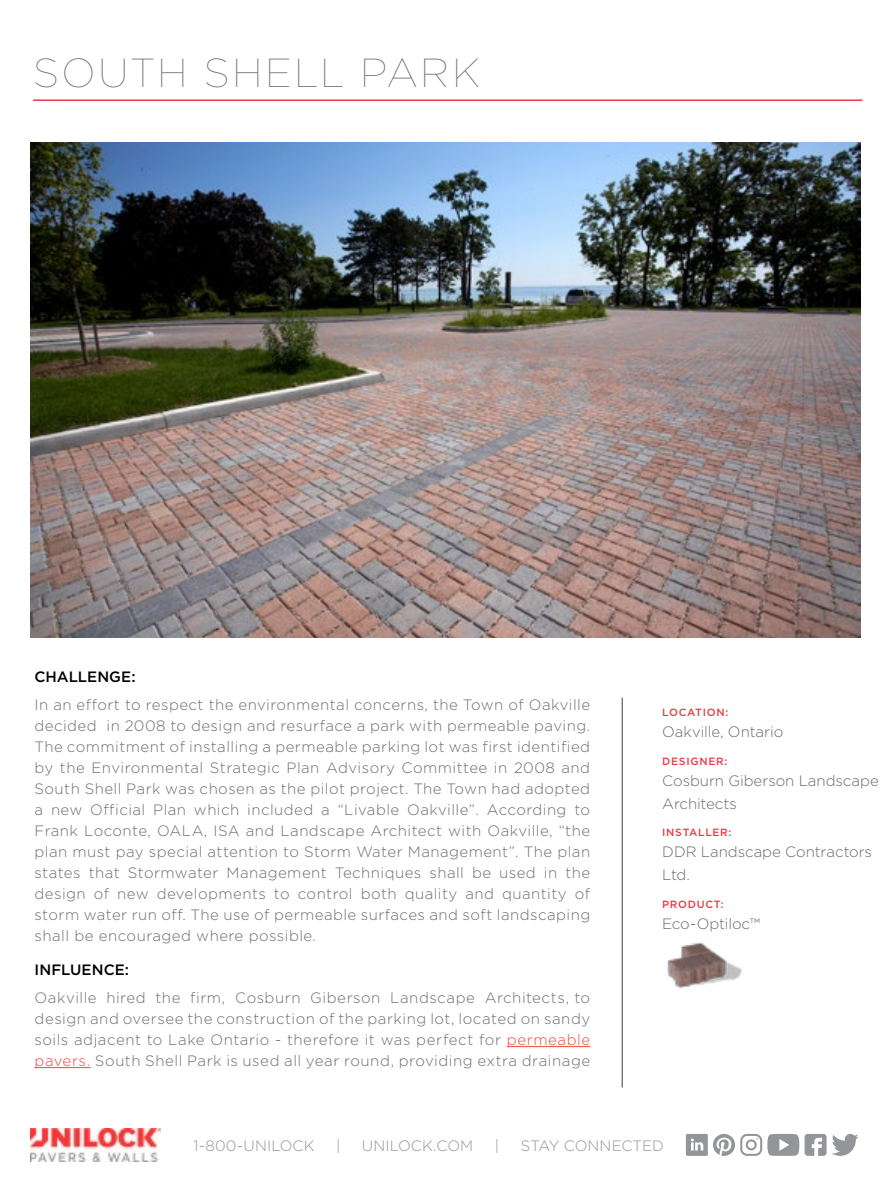
<style>
.page{position:relative;width:891px;height:1188px;background:#fff}
.page>*{position:absolute;margin:0;border:0;box-sizing:border-box;transform-origin:0 0}
.t1{font:100 40.5px "Gotham";letter-spacing:.06em;color:#6d6e71}
.t2{font:300 15px/21px "Gotham";letter-spacing:.03em;color:#6d6e71;text-align:justify}
.t3{font:300 15px/22.5px "Gotham";letter-spacing:-.005em;color:#696a6d}
.t4{font:300 15px "Gotham";letter-spacing:.005em;color:#939598}
.t5{font:500 15px "Gotham";color:#000}
.t6{font:500 10.5px "Gotham";letter-spacing:.065em;color:#ef3742}
.s1{color:#f0493e}
</style>
<div class="page">
<img style="left:31px;top:142px;width:829px;height:495px">
<img style="left:667px;top:942px;width:75px;height:47px">
<hr style="left:622px;top:698px;width:1px;height:390px;background:#414042">
<img style="left:31px;top:1129px;width:129px;height:32px">
<svg style="left:686px;top:1134px;width:113px;height:22px"></svg>
<svg style="left:805px;top:1134px;width:54px;height:22px"></svg>
<hr style="left:33px;top:99px;width:829px;height:2px;background:#ef3742">
<hr style="left:507px;top:1046px;width:83px;height:1px;background:#f0493e">
<hr style="left:35px;top:1067px;width:56px;height:1px;background:#f0493e">
<h1 class="t1" style="left:33px;top:48px;width:449px">SOUTH SHELL PARK</h1>
<p class="t5" style="left:35px;top:667px;width:103px">CHALLENGE:</p>
<p class="t2" style="left:35px;top:693px;width:557px">In an effort to respect the environmental concerns, the Town of Oakville decided in 2008 to design and resurface a park with permeable paving.<br>The commitment of installing a permeable parking lot was first identified by the Environmental Strategic Plan Advisory Committee in 2008 and South Shell Park was chosen as the pilot project. The Town had adopted a new Official Plan which included a “Livable Oakville”. According to Frank Loconte, OALA, ISA and Landscape Architect with Oakville, “the plan must pay special attention to Storm Water Management”. The plan states that Stormwater Management Techniques shall be used in the design of new developments to control both quality and quantity of storm water run off. The use of permeable surfaces and soft landscaping shall be encouraged where possible.</p>
<p class="t6" style="left:662px;top:706px;width:68px">LOCATION:</p>
<p class="t3" style="left:662px;top:721px;width:123px">Oakville, Ontario</p>
<p class="t6" style="left:662px;top:755px;width:67px">DESIGNER:</p>
<p class="t3" style="left:662px;top:769px;width:218px">Cosburn Giberson Landscape<br>Architects</p>
<p class="t6" style="left:662px;top:826px;width:71px">INSTALLER:</p>
<p class="t3" style="left:662px;top:841px;width:211px">DDR Landscape Contractors<br>Ltd.</p>
<p class="t6" style="left:662px;top:897px;width:63px">PRODUCT:</p>
<p class="t3" style="left:662px;top:912px;width:100px">Eco-Optiloc™</p>
<p class="t5" style="left:35px;top:960px;width:96px">INFLUENCE:</p>
<p class="t2" style="left:35px;top:987px;width:557px">Oakville hired the firm, Cosburn Giberson Landscape Architects, to design and oversee the construction of the parking lot, located on sandy soils adjacent to Lake Ontario - therefore it was perfect for <span class="s1">permeable pavers.</span> South Shell Park is used all year round, providing extra drainage</p>
<p class="t4" style="left:194px;top:1136px;width:122px">1-800-UNILOCK</p>
<p class="t4" style="left:336px;top:1136px;width:6px">|</p>
<p class="t4" style="left:362px;top:1136px;width:113px">UNILOCK.COM</p>
<p class="t4" style="left:495px;top:1136px;width:6px">|</p>
<p class="t4" style="left:521px;top:1136px;width:145px">STAY CONNECTED</p>
</div>
